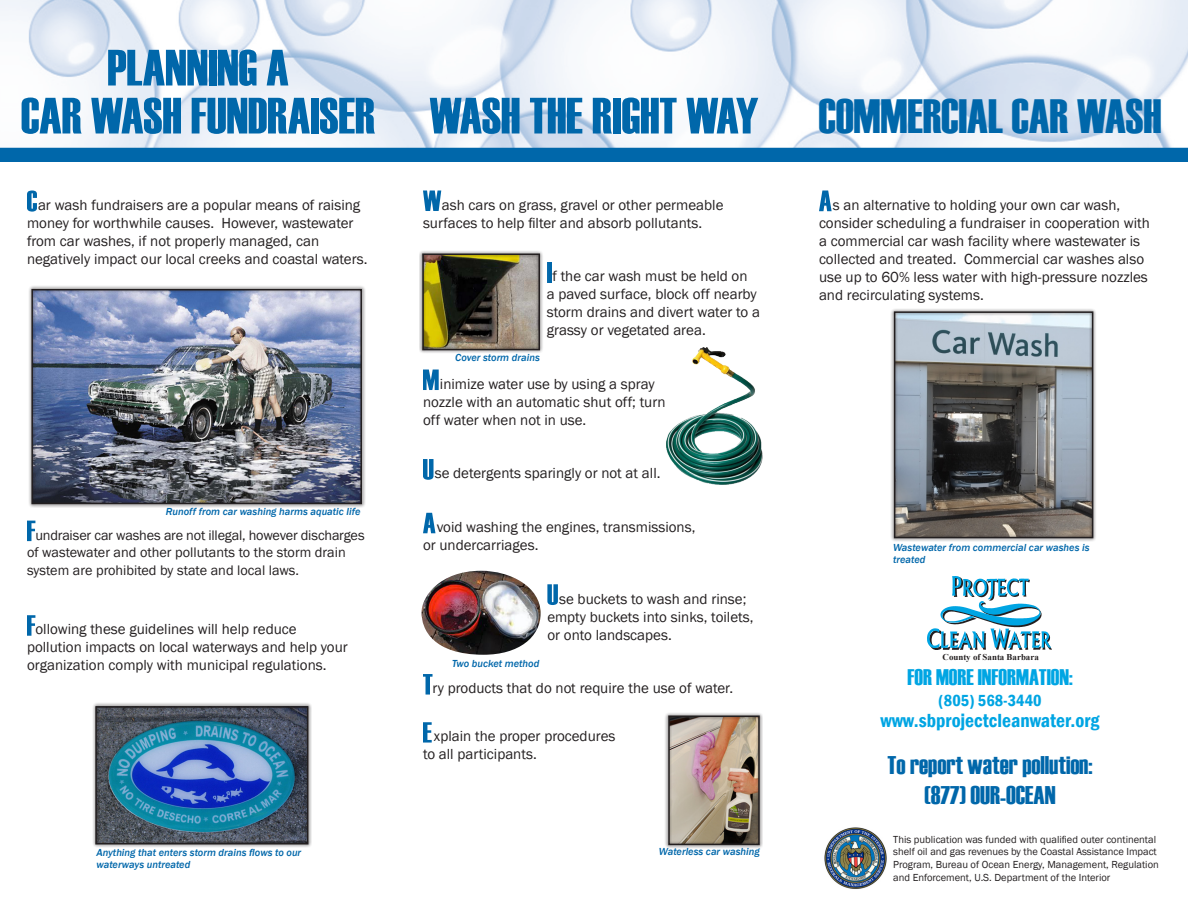
<style>
.page{position:relative;width:1188px;height:918px;background:#fff}
.page>*{position:absolute;margin:0;border:0;box-sizing:border-box;transform-origin:0 0}
.t1{font:51px "Haettenschweiler";letter-spacing:-.005em;color:#0067aa}
.t2{font:48px "Haettenschweiler";letter-spacing:-.005em;color:#0067aa}
.t3{font:25.5px "Haettenschweiler";color:#0067aa}
.t4{font:22.5px "Haettenschweiler";color:#00a5e3}
.t5{font:600 condensed 19.5px "Franklin Gothic";color:#00a5e3}
.t6{font:600 condensed 16.5px "Franklin Gothic";color:#00a5e3}
.t7{font:15px/18px "Franklin Gothic";color:#231f20}
.t8{font:14.25px/17.5px "Franklin Gothic";color:#231f20}
.t9{font:10.5px/12.6px "Franklin Gothic";color:#231f20}
.t10{font:italic 500 10.5px/12.6px "Franklin Gothic";color:#0067aa}
.t11{font:700 8.85px "Times New Roman";color:#231f20}
</style>
<div class="page">
<img style="left:0;top:0;width:1188px;height:148px">
<svg style="left:27px;top:191px;width:10px;height:21px"></svg>
<svg style="left:27px;top:521px;width:8px;height:20px"></svg>
<svg style="left:27px;top:615px;width:8px;height:21px"></svg>
<svg style="left:423px;top:190px;width:18px;height:21px"></svg>
<hr style="left:547px;top:262px;width:4px;height:21px;background:#0067aa">
<svg style="left:423px;top:370px;width:16px;height:20px"></svg>
<svg style="left:423px;top:459px;width:11px;height:21px"></svg>
<svg style="left:423px;top:513px;width:12px;height:20px"></svg>
<svg style="left:547px;top:584px;width:11px;height:21px"></svg>
<svg style="left:423px;top:674px;width:10px;height:21px"></svg>
<svg style="left:423px;top:722px;width:9px;height:21px"></svg>
<svg style="left:819px;top:190px;width:13px;height:21px"></svg>
<div style="left:0;top:148px;width:1188px;height:14px;background:#0067aa"></div>
<div style="left:890px;top:308px;width:207px;height:234px;background:#231f20;opacity:.92"></div>
<div style="left:894px;top:311px;width:199px;height:227px;border:2px solid #231f20"></div>
<div style="left:28px;top:285px;width:337px;height:223px;background:#231f20;opacity:.92"></div>
<div style="left:31px;top:289px;width:331px;height:215px;border:2px solid #231f20"></div>
<div style="left:92px;top:703px;width:220px;height:145px;background:#231f20;opacity:.92"></div>
<div style="left:95px;top:706px;width:213px;height:138px;border:2px solid #231f20"></div>
<div style="left:665px;top:712px;width:98px;height:137px;background:#231f20;opacity:.92"></div>
<div style="left:668px;top:716px;width:92px;height:129px;border:2px solid #231f20"></div>
<div style="left:409px;top:241px;width:140px;height:118px;background:#fff"></div>
<div style="left:419px;top:250px;width:124px;height:104px;background:#231f20;opacity:.92"></div>
<div style="left:422px;top:254px;width:118px;height:96px;border:2px solid #231f20"></div>
<img style="left:422px;top:571px;width:119px;height:84px">
<img style="left:824px;top:827px;width:63px;height:62px">
<img style="left:932px;top:637px;width:120px;height:12px">
<img style="left:928px;top:576px;width:122px;height:72px">
<img style="left:667px;top:347px;width:96px;height:138px">
<p class="t1" style="left:107px;top:39px;width:183px">PLANNING A</p>
<p class="t1" style="left:21px;top:87px;width:356px">CAR WASH FUNDRAISER</p>
<p class="t1" style="left:430px;top:87px;width:330px">WASH THE RIGHT WAY</p>
<p class="t2" style="left:818px;top:89px;width:345px">COMMERCIAL CAR WASH</p>
<p class="t7" style="left:27px;top:196px;width:342px;text-indent:11px">ar wash fundraisers are a popular means of raising money for worthwhile causes. However, wastewater from car washes, if not properly managed, can negatively impact our local creeks and coastal waters.</p>
<p class="t10" style="left:166px;top:505px;width:196px">Runoff from car washing harms aquatic life</p>
<p class="t8" style="left:27px;top:526px;width:339px;text-indent:8px">undraiser car washes are not illegal, however discharges of wastewater and other pollutants to the storm drain system are prohibited by state and local laws.</p>
<p class="t7" style="left:27px;top:621px;width:322px;text-indent:8px">ollowing these guidelines will help reduce pollution impacts on local waterways and help your organization comply with municipal regulations.</p>
<p class="t10" style="left:96px;top:846px;width:206px">Anything that enters storm drains flows to our waterways untreated</p>
<p class="t7" style="left:423px;top:196px;width:302px;text-indent:19px">ash cars on grass, gravel or other permeable surfaces to help filter and absorb pollutants.</p>
<p class="t7" style="left:547px;top:267px;width:215px;text-indent:6px">f the car wash must be held on<br>a paved surface, block off nearby storm drains and divert water to a grassy or vegetated area.</p>
<p class="t10" style="left:455px;top:351px;width:86px">Cover storm drains</p>
<p class="t7" style="left:423px;top:375px;width:244px;text-indent:17px">inimize water use by using a spray nozzle with an automatic shut off; turn off water when not in use.</p>
<p class="t7" style="left:435px;top:465px;width:227px">se detergents sparingly or not at all.</p>
<p class="t7" style="left:437px;top:518px;width:260px">void washing the engines, transmissions,</p>
<p class="t7" style="left:423px;top:536px;width:117px">or undercarriages.</p>
<p class="t10" style="left:452px;top:658px;width:89px">Two bucket method</p>
<p class="t7" style="left:547px;top:590px;width:208px;text-indent:12px">se buckets to wash and rinse; empty buckets into sinks, toilets, or onto landscapes.</p>
<p class="t7" style="left:433px;top:679px;width:302px">ry products that do not require the use of water.</p>
<p class="t7" style="left:434px;top:727px;width:183px">xplain the proper procedures</p>
<p class="t7" style="left:423px;top:745px;width:115px">to all participants.</p>
<p class="t10" style="left:659px;top:845px;width:103px">Waterless car washing</p>
<p class="t7" style="left:819px;top:196px;width:332px;text-indent:14px">s an alternative to holding your own car wash, consider scheduling a fundraiser in cooperation with a commercial car wash facility where wastewater is collected and treated. Commercial car washes also use up to 60% less water with high-pressure nozzles and recirculating systems.</p>
<p class="t10" style="left:893px;top:541px;width:198px">Wastewater from commercial car washes is treated</p>
<p class="t11" style="left:943px;top:651px;width:98px">County of Santa Barbara</p>
<p class="t4" style="left:907px;top:664px;width:167px">FOR MORE INFORMATION:</p>
<p class="t6" style="left:938px;top:689px;width:105px">(805) 568-3440</p>
<p class="t5" style="left:880px;top:707px;width:221px">www.sbprojectcleanwater.org</p>
<p class="t3" style="left:888px;top:750px;width:206px">To report water pollution:</p>
<p class="t3" style="left:924px;top:781px;width:133px">(877) OUR-OCEAN</p>
<p class="t9" style="left:893px;top:833px;width:267px">This publication was funded with qualified outer continental shelf oil and gas revenues by the Coastal Assistance Impact Program, Bureau of Ocean Energy, Management, Regulation and Enforcement, U.S. Department of the Interior</p>
</div>
